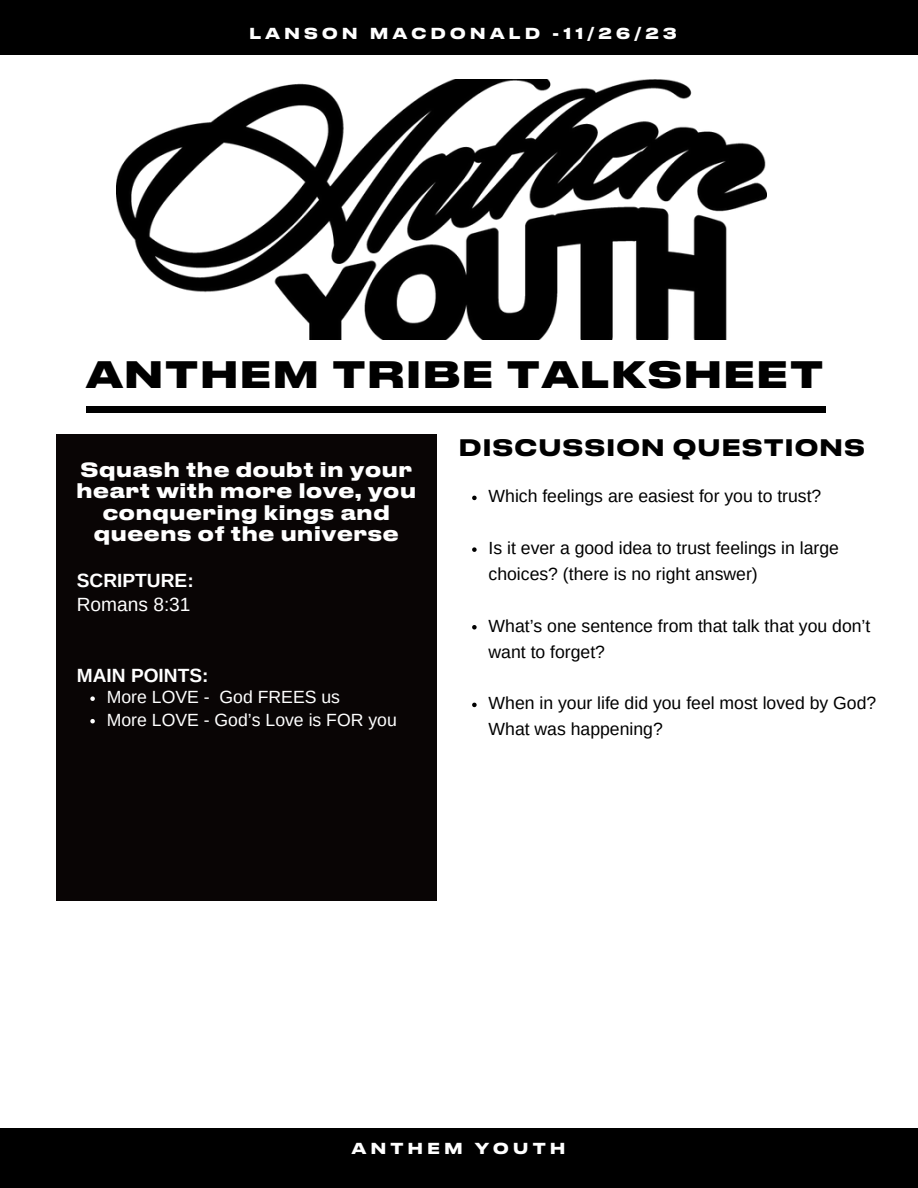
<style>
.page{position:relative;width:918px;height:1188px;background:#fff}
.page>*{position:absolute;margin:0;border:0;box-sizing:border-box;transform-origin:0 0}
.t1{font:800 36px "Druk Text Wide Cyr";letter-spacing:.02em;color:#000}
.t2{font:700 22.5px "Druk Text Wide Cyr";letter-spacing:.02em;color:#000}
.t3{font:700 19.5px/21.3px "Druk Text Wide Cyr";color:#fff;text-align:center}
.t4{font:700 19.2px "Arimo";color:#fff}
.t5{font:19.2px "Arimo";color:#fff}
.t6{font:17.7px "Arimo";color:#fff}
.t7{font:17.55px/25.8px "Arimo";color:#000}
.t8{font:700 15px "Druk Text Wide Cyr";letter-spacing:.25em;color:#fff}
</style>
<div class="page">
<div style="left:0;top:0;width:918px;height:55px;background:#000"></div>
<div style="left:87px;top:406px;width:739px;height:7px;background:#000"></div>
<div style="left:56px;top:434px;width:380px;height:466px;background:#090505"></div>
<div style="left:0;top:1129px;width:918px;height:59px;background:#000"></div>
<img style="left:116px;top:79px;width:651px;height:260px">
<svg style="left:90px;top:696px;width:5px;height:5px"></svg>
<svg style="left:90px;top:719px;width:5px;height:4px"></svg>
<svg style="left:472px;top:496px;width:5px;height:4px"></svg>
<svg style="left:472px;top:547px;width:5px;height:5px"></svg>
<svg style="left:472px;top:625px;width:5px;height:5px"></svg>
<svg style="left:472px;top:703px;width:5px;height:4px"></svg>
<p class="t8" style="left:249px;top:23px;width:430px">LANSON MACDONALD -11/26/23</p>
<p class="t1" style="left:86px;top:350px;width:740px">ANTHEM TRIBE TALKSHEET</p>
<p class="t3" style="left:76px;top:458px;width:342px">Squash the doubt in your heart with more love, you conquering kings and queens of the universe</p>
<p class="t4" style="left:77px;top:570px;width:118px">SCRIPTURE:</p>
<p class="t5" style="left:77px;top:594px;width:115px">Romans 8:31</p>
<p class="t4" style="left:77px;top:664px;width:133px">MAIN POINTS:</p>
<p class="t6" style="left:107px;top:687px;width:235px">More LOVE - God FREES us</p>
<p class="t6" style="left:107px;top:710px;width:292px">More LOVE - God’s Love is FOR you</p>
<p class="t2" style="left:459px;top:432px;width:408px">DISCUSSION QUESTIONS</p>
<p class="t7" style="left:489px;top:483px;width:334px">Which feelings are easiest for you to trust?</p>
<p class="t7" style="left:489px;top:535px;width:352px">Is it ever a good idea to trust feelings in large choices? (there is no right answer)</p>
<p class="t7" style="left:489px;top:613px;width:383px">What’s one sentence from that talk that you don’t want to forget?</p>
<p class="t7" style="left:489px;top:690px;width:389px">When in your life did you feel most loved by God?<br>What was happening?</p>
<p class="t8" style="left:352px;top:1138px;width:216px">ANTHEM YOUTH</p>
</div>
